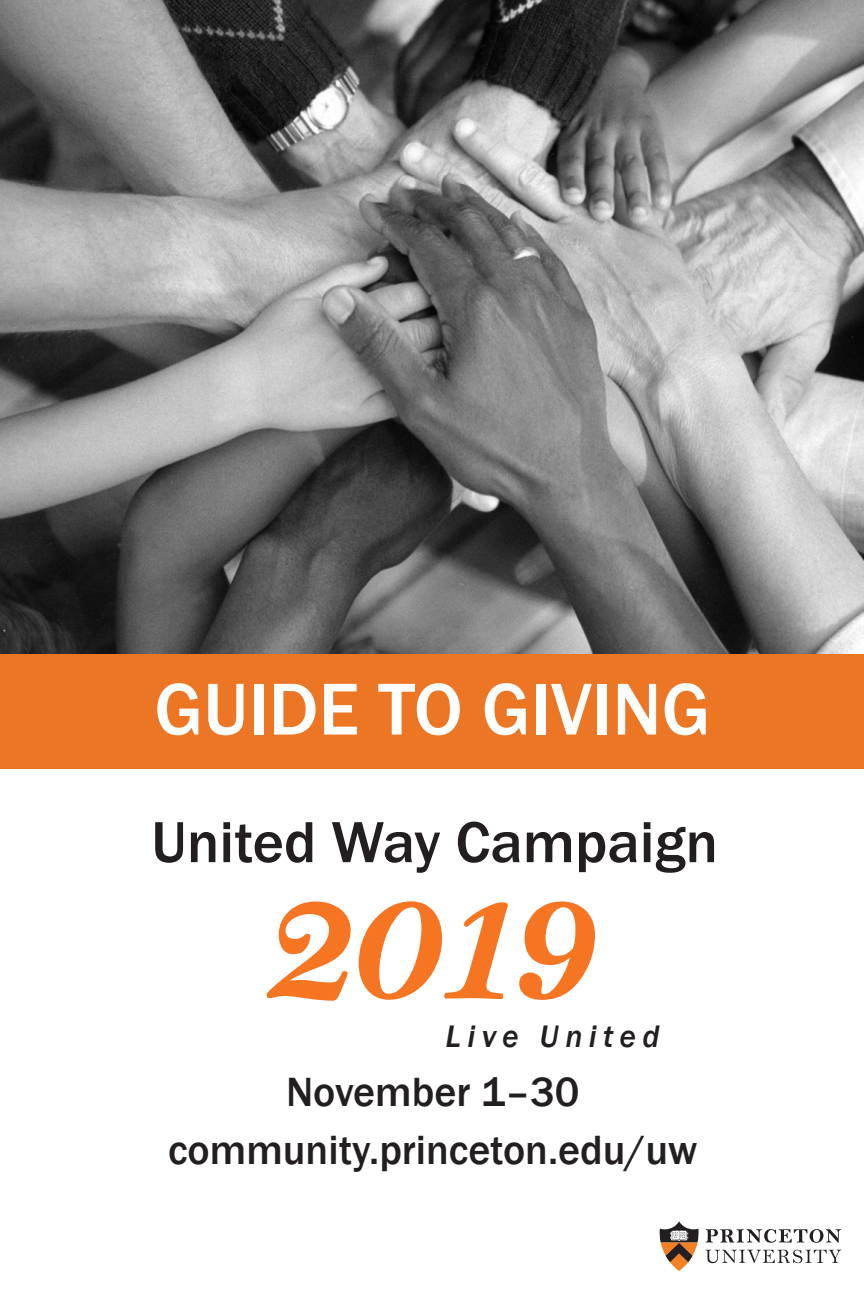
<style>
.page{position:relative;width:864px;height:1296px;background:#fff}
.page>*{position:absolute;margin:0;border:0;box-sizing:border-box;transform-origin:0 0}
.t1{font:italic 144px "Princeton Monti BD";color:#f57523}
.t2{font:500 76px "Franklin Gothic";color:#fff}
.t3{font:500 60px "Franklin Gothic";color:#231f20}
.t4{font:500 42px "Franklin Gothic";color:#231f20}
.t5{font:italic 500 32px "Franklin Gothic";letter-spacing:.2em;color:#231f20}
</style>
<div class="page">
<img style="left:0;top:0;width:864px;height:654px">
<svg style="left:659px;top:1221px;width:40px;height:50px"></svg>
<svg style="left:706px;top:1229px;width:135px;height:14px"></svg>
<svg style="left:706px;top:1250px;width:135px;height:13px"></svg>
<div style="left:1px;top:654px;width:863px;height:115px;background:#ed7625"></div>
<p class="t2" style="left:154px;top:662px;width:558px">GUIDE TO GIVING</p>
<p class="t3" style="left:151px;top:805px;width:568px">United Way Campaign</p>
<p class="t1" style="left:267px;top:859px;width:331px">2019</p>
<p class="t5" style="left:445px;top:1016px;width:216px">Live United</p>
<p class="t4" style="left:286px;top:1066px;width:295px">November 1–30</p>
<p class="t4" style="left:168px;top:1124px;width:531px">community.princeton.edu/uw</p>
</div>
